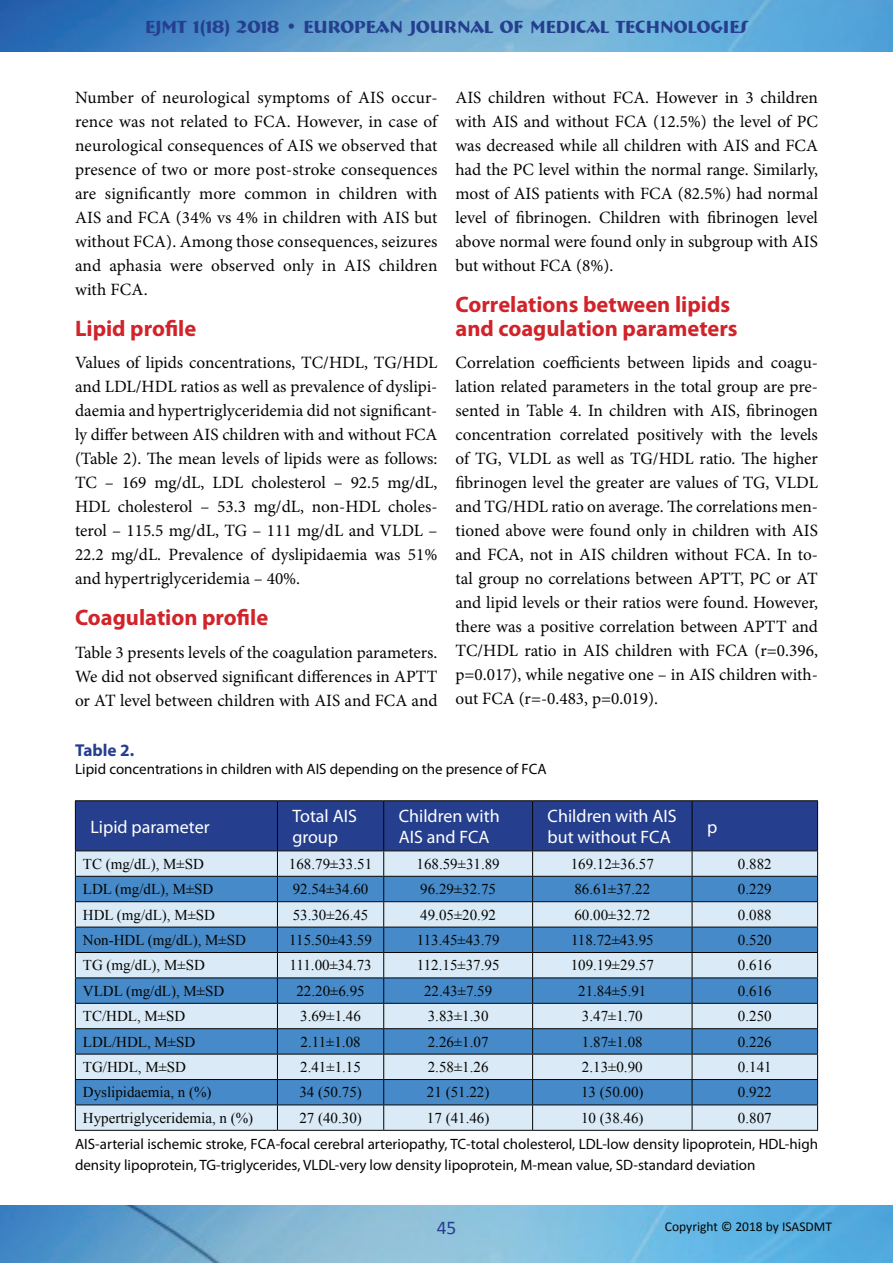
<style>
.page{position:relative;width:893px;height:1263px;background:#fff}
.page>*{position:absolute;margin:0;border:0;box-sizing:border-box;transform-origin:0 0}
.t1{font:700 22.5px/24px "Myriad Pro";color:#d1232a}
.t2{font:19.5px "Calibri";color:#253f8e}
.t3{font:18px/21.6px "Myriad Pro";color:#fff}
.t4{font:700 18px "Bremen BT";color:#253f8e}
.t5{font:17.25px/24px "Minion Pro";color:#040503;text-align:justify}
.t6{font:700 17.25px "Myriad Pro";color:#253f8e}
.t7{font:15px "Times New Roman";color:#040503}
.t8{font:15px/21px "Myriad Pro";color:#040503}
.t9{font:13.5px "Calibri";color:#040503}
</style>
<div class="page">
<img style="left:0;top:0;width:893px;height:52px">
<img style="left:0;top:1205px;width:893px;height:58px">
<hr style="left:75px;top:800px;width:202px;height:1px;background:#040503">
<hr style="left:277px;top:800px;width:107px;height:1px;background:#040503">
<hr style="left:384px;top:800px;width:149px;height:1px;background:#040503">
<hr style="left:533px;top:800px;width:159px;height:1px;background:#040503">
<hr style="left:692px;top:800px;width:126px;height:1px;background:#040503">
<hr style="left:75px;top:1130px;width:202px;height:1px;background:#040503">
<hr style="left:277px;top:1130px;width:107px;height:1px;background:#040503">
<hr style="left:384px;top:1130px;width:149px;height:1px;background:#040503">
<hr style="left:533px;top:1130px;width:159px;height:1px;background:#040503">
<hr style="left:692px;top:1130px;width:126px;height:1px;background:#040503">
<svg style="left:75px;top:801px;width:743px;height:329px;background:#7fa3cb"></svg>
<p class="t4" style="left:145px;top:15px;width:604px">EJMT 1(18) 2018 • EUROPEAN JOURNAL OF MEDICAL TECHNOLOGIES</p>
<p class="t5" style="left:75px;top:85px;width:364px">Number of neurological symptoms of AIS occur&shy;rence was not related to FCA. However, in case of neurological consequences of AIS we observed that presence of two or more post-stroke consequences are significantly more common in children with AIS and FCA (34% vs 4% in children with AIS but without FCA). Among those consequences, seizures and aphasia were observed only in AIS children with FCA.</p>
<h1 class="t1" style="left:75px;top:315px;width:123px">Lipid profile</h1>
<p class="t5" style="left:75px;top:351px;width:364px">Values of lipids concentrations, TC/HDL, TG/HDL and LDL/HDL ratios as well as prevalence of dyslipi&shy;daemia and hypertriglyceridemia did not significant&shy;ly differ between AIS children with and without FCA (Table 2). The mean levels of lipids were as follows:<br>TC – 169 mg/dL, LDL cholesterol – 92.5 mg/dL, HDL cholesterol – 53.3 mg/dL, non-HDL choles&shy;terol – 115.5 mg/dL, TG – 111 mg/dL and VLDL – 22.2 mg/dL. Prevalence of dyslipidaemia was 51% and hypertriglyceridemia – 40%.</p>
<h1 class="t1" style="left:75px;top:605px;width:195px">Coagulation profile</h1>
<p class="t5" style="left:75px;top:640px;width:364px">Table 3 presents levels of the coagulation parameters.<br>We did not observed significant differences in APTT or AT level between children with AIS and FCA and</p>
<p class="t5" style="left:455px;top:85px;width:364px">AIS children without FCA. However in 3 children with AIS and without FCA (12.5%) the level of PC was decreased while all children with AIS and FCA had the PC level within the normal range. Similarly, most of AIS patients with FCA (82.5%) had normal level of fibrinogen. Children with fibrinogen level above normal were found only in subgroup with AIS but without FCA (8%).</p>
<h1 class="t1" style="left:455px;top:291px;width:284px">Correlations between lipids and coagulation parameters</h1>
<p class="t5" style="left:455px;top:351px;width:364px">Correlation coefficients between lipids and coagu&shy;lation related parameters in the total group are pre&shy;sented in Table 4. In children with AIS, fibrinogen concentration correlated positively with the levels of TG, VLDL as well as TG/HDL ratio. The higher fibrinogen level the greater are values of TG, VLDL and TG/HDL ratio on average. The correlations men&shy;tioned above were found only in children with AIS and FCA, not in AIS children without FCA. In to&shy;tal group no correlations between APTT, PC or AT and lipid levels or their ratios were found. However, there was a positive correlation between APTT and TC/HDL ratio in AIS children with FCA (r=0.396, p=0.017), while negative one – in AIS children with&shy;out FCA (r=-0.483, p=0.019).</p>
<p class="t6" style="left:75px;top:739px;width:61px">Table 2.</p>
<p class="t8" style="left:75px;top:758px;width:473px">Lipid concentrations in children with AIS depending on the presence of FCA</p>
<p class="t3" style="left:90px;top:815px;width:121px">Lipid parameter</p>
<p class="t3" style="left:292px;top:805px;width:66px">Total AIS group</p>
<p class="t3" style="left:399px;top:805px;width:102px">Children with<br>AIS and FCA</p>
<p class="t3" style="left:548px;top:805px;width:130px">Children with AIS but without FCA</p>
<p class="t3" style="left:707px;top:815px;width:12px">p</p>
<p class="t7" style="left:83px;top:854px;width:123px">TC (mg/dL), M±SD</p>
<p class="t7" style="left:289px;top:854px;width:85px">168.79±33.51</p>
<p class="t7" style="left:417px;top:854px;width:85px">168.59±31.89</p>
<p class="t7" style="left:571px;top:854px;width:85px">169.12±36.57</p>
<p class="t7" style="left:738px;top:854px;width:35px">0.882</p>
<p class="t7" style="left:83px;top:879px;width:132px">LDL (mg/dL), M±SD</p>
<p class="t7" style="left:293px;top:879px;width:77px">92.54±34.60</p>
<p class="t7" style="left:420px;top:879px;width:77px">96.29±32.75</p>
<p class="t7" style="left:574px;top:879px;width:77px">86.61±37.22</p>
<p class="t7" style="left:738px;top:879px;width:35px">0.229</p>
<p class="t7" style="left:83px;top:904px;width:134px">HDL (mg/dL), M±SD</p>
<p class="t7" style="left:293px;top:904px;width:77px">53.30±26.45</p>
<p class="t7" style="left:420px;top:904px;width:77px">49.05±20.92</p>
<p class="t7" style="left:574px;top:904px;width:77px">60.00±32.72</p>
<p class="t7" style="left:738px;top:904px;width:35px">0.088</p>
<p class="t7" style="left:83px;top:930px;width:165px">Non-HDL (mg/dL), M±SD</p>
<p class="t7" style="left:289px;top:930px;width:84px">115.50±43.59</p>
<p class="t7" style="left:417px;top:930px;width:84px">113.45±43.79</p>
<p class="t7" style="left:571px;top:930px;width:84px">118.72±43.95</p>
<p class="t7" style="left:738px;top:930px;width:35px">0.520</p>
<p class="t7" style="left:83px;top:955px;width:123px">TG (mg/dL), M±SD</p>
<p class="t7" style="left:290px;top:955px;width:84px">111.00±34.73</p>
<p class="t7" style="left:417px;top:955px;width:84px">112.15±37.95</p>
<p class="t7" style="left:571px;top:955px;width:85px">109.19±29.57</p>
<p class="t7" style="left:738px;top:955px;width:35px">0.616</p>
<p class="t7" style="left:83px;top:981px;width:143px">VLDL (mg/dL), M±SD</p>
<p class="t7" style="left:296px;top:981px;width:70px">22.20±6.95</p>
<p class="t7" style="left:424px;top:981px;width:70px">22.43±7.59</p>
<p class="t7" style="left:578px;top:981px;width:70px">21.84±5.91</p>
<p class="t7" style="left:738px;top:981px;width:35px">0.616</p>
<p class="t7" style="left:83px;top:1006px;width:104px">TC/HDL, M±SD</p>
<p class="t7" style="left:300px;top:1006px;width:62px">3.69±1.46</p>
<p class="t7" style="left:428px;top:1006px;width:62px">3.83±1.30</p>
<p class="t7" style="left:582px;top:1006px;width:62px">3.47±1.70</p>
<p class="t7" style="left:738px;top:1006px;width:35px">0.250</p>
<p class="t7" style="left:83px;top:1031px;width:114px">LDL/HDL, M±SD</p>
<p class="t7" style="left:300px;top:1031px;width:62px">2.11±1.08</p>
<p class="t7" style="left:428px;top:1031px;width:62px">2.26±1.07</p>
<p class="t7" style="left:582px;top:1031px;width:62px">1.87±1.08</p>
<p class="t7" style="left:738px;top:1031px;width:35px">0.226</p>
<p class="t7" style="left:83px;top:1057px;width:105px">TG/HDL, M±SD</p>
<p class="t7" style="left:300px;top:1057px;width:62px">2.41±1.15</p>
<p class="t7" style="left:428px;top:1057px;width:62px">2.58±1.26</p>
<p class="t7" style="left:582px;top:1057px;width:62px">2.13±0.90</p>
<p class="t7" style="left:738px;top:1057px;width:35px">0.141</p>
<p class="t7" style="left:83px;top:1082px;width:130px">Dyslipidaemia, n (%)</p>
<p class="t7" style="left:299px;top:1082px;width:64px">34 (50.75)</p>
<p class="t7" style="left:427px;top:1082px;width:64px">21 (51.22)</p>
<p class="t7" style="left:581px;top:1082px;width:64px">13 (50.00)</p>
<p class="t7" style="left:738px;top:1082px;width:35px">0.922</p>
<p class="t7" style="left:83px;top:1108px;width:172px">Hypertriglyceridemia, n (%)</p>
<p class="t7" style="left:299px;top:1108px;width:64px">27 (40.30)</p>
<p class="t7" style="left:427px;top:1108px;width:64px">17 (41.46)</p>
<p class="t7" style="left:581px;top:1108px;width:64px">10 (38.46)</p>
<p class="t7" style="left:738px;top:1108px;width:35px">0.807</p>
<p class="t8" style="left:75px;top:1133px;width:744px">AIS-arterial ischemic stroke, FCA-focal cerebral arteriopathy, TC-total cholesterol, LDL-low density lipoprotein, HDL-high density lipoprotein, TG-triglycerides, VLDL-very low density lipoprotein, M-mean value, SD-standard deviation</p>
<p class="t2" style="left:437px;top:1215px;width:21px">45</p>
<p class="t9" style="left:665px;top:1218px;width:169px">Copyright © 2018 by ISASDMT</p>
</div>
